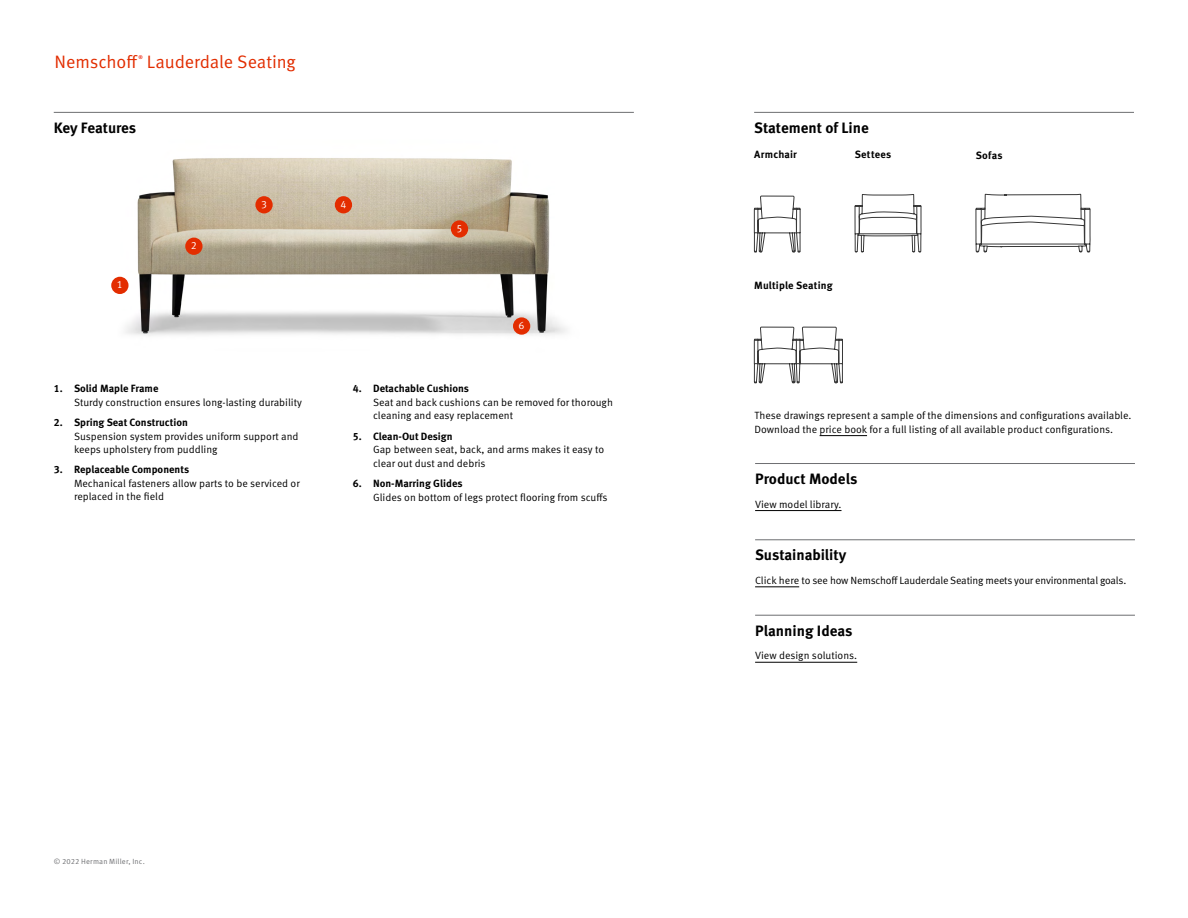
<style>
.page{position:relative;width:1188px;height:918px;background:#fff}
.page>*{position:absolute;margin:0;border:0;box-sizing:border-box;transform-origin:0 0}
.t1{font:18px "Meta OT Norm";letter-spacing:-.01em;color:#e22d00}
.t2{font:700 15px "Meta OT";color:#000}
.t3{font:10.5px/13.5px "Meta OT Norm";color:#000}
.t4{font:700 10.5px "Meta OT";color:#000}
.t5{font:10.5px "Meta OT Norm";letter-spacing:-.02em;color:#000}
.t6{font:700 10.5px "Meta OT";letter-spacing:.025em;color:#000}
.t7{font:10.5px "Meta OT Norm";color:#fff}
.t8{font:7.5px "Meta OT Norm";letter-spacing:.02em;color:#6d6e71}
.t9{font:700 5.25px "Meta OT";color:#ee3824}
</style>
<div class="page">
<img style="left:93px;top:111px;width:501px;height:225px">
<hr style="left:754px;top:112px;width:380px;height:1px;background:#6d6e71">
<hr style="left:54px;top:112px;width:580px;height:1px;background:#6d6e71">
<div style="left:111px;top:277px;width:18px;height:17px;background:#e32d00;border-radius:50%"></div>
<div style="left:185px;top:238px;width:18px;height:17px;background:#e32d00;border-radius:50%"></div>
<div style="left:255px;top:196px;width:18px;height:17px;background:#e32d00;border-radius:50%"></div>
<div style="left:335px;top:196px;width:17px;height:17px;background:#e32d00;border-radius:50%"></div>
<div style="left:451px;top:220px;width:17px;height:18px;background:#e32d00;border-radius:50%"></div>
<div style="left:513px;top:317px;width:17px;height:18px;background:#e32d00;border-radius:50%"></div>
<hr style="left:820px;top:435px;width:47px;height:1px;background:#000">
<hr style="left:755px;top:540px;width:380px;height:1px;background:#6d6e71">
<hr style="left:755px;top:615px;width:380px;height:1px;background:#6d6e71">
<hr style="left:755px;top:587px;width:44px;height:1px;background:#000">
<hr style="left:755px;top:662px;width:102px;height:1px;background:#000">
<hr style="left:755px;top:463px;width:380px;height:1px;background:#6d6e71">
<hr style="left:755px;top:510px;width:87px;height:1px;background:#000">
<svg style="left:754px;top:195px;width:47px;height:57px"></svg>
<svg style="left:855px;top:194px;width:66px;height:59px"></svg>
<svg style="left:976px;top:194px;width:114px;height:59px"></svg>
<svg style="left:754px;top:327px;width:89px;height:56px"></svg>
<h1 class="t1" style="left:55px;top:50px;width:85px">Nemschoff</h1>
<p class="t9" style="left:138px;top:53px;width:6px">®</p>
<h1 class="t1" style="left:147px;top:50px;width:150px">Lauderdale Seating</h1>
<h2 class="t2" style="left:54px;top:118px;width:84px">Key Features</h2>
<h2 class="t2" style="left:754px;top:118px;width:116px">Statement of Line</h2>
<p class="t4" style="left:754px;top:148px;width:44px">Armchair</p>
<p class="t6" style="left:855px;top:148px;width:38px">Settees</p>
<p class="t4" style="left:976px;top:148px;width:29px">Sofas</p>
<p class="t7" style="left:117px;top:278px;width:7px">1</p>
<p class="t7" style="left:191px;top:239px;width:7px">2</p>
<p class="t7" style="left:261px;top:198px;width:7px">3</p>
<p class="t7" style="left:340px;top:198px;width:7px">4</p>
<p class="t7" style="left:457px;top:222px;width:7px">5</p>
<p class="t7" style="left:519px;top:319px;width:7px">6</p>
<p class="t4" style="left:54px;top:382px;width:106px">1. Solid Maple Frame</p>
<p class="t3" style="left:74px;top:396px;width:229px">Sturdy construction ensures long-lasting durability</p>
<p class="t4" style="left:54px;top:416px;width:136px">2. Spring Seat Construction</p>
<p class="t3" style="left:74px;top:429px;width:226px">Suspension system provides uniform support and keeps upholstery from puddling</p>
<p class="t4" style="left:54px;top:463px;width:137px">3. Replaceable Components</p>
<p class="t3" style="left:74px;top:477px;width:227px">Mechanical fasteners allow parts to be serviced or replaced in the field</p>
<p class="t4" style="left:353px;top:382px;width:118px">4. Detachable Cushions</p>
<p class="t3" style="left:373px;top:396px;width:241px">Seat and back cushions can be removed for thorough cleaning and easy replacement</p>
<p class="t4" style="left:353px;top:429px;width:101px">5. Clean-Out Design</p>
<p class="t3" style="left:373px;top:443px;width:233px">Gap between seat, back, and arms makes it easy to clear out dust and debris</p>
<p class="t4" style="left:353px;top:477px;width:111px">6. Non-Marring Glides</p>
<p class="t3" style="left:373px;top:490px;width:236px">Glides on bottom of legs protect flooring from scuffs</p>
<p class="t8" style="left:54px;top:857px;width:93px">© 2022 Herman Miller, Inc.</p>
<p class="t4" style="left:754px;top:279px;width:80px">Multiple Seating</p>
<p class="t3" style="left:755px;top:409px;width:378px">These drawings represent a sample of the dimensions and configurations available.<br>Download the price book for a full listing of all available product configurations.</p>
<h2 class="t2" style="left:755px;top:469px;width:104px">Product Models</h2>
<p class="t3" style="left:755px;top:497px;width:88px">View model library.</p>
<h2 class="t2" style="left:755px;top:546px;width:93px">Sustainability</h2>
<p class="t5" style="left:755px;top:574px;width:373px">Click here to see how Nemschoff Lauderdale Seating meets your environmental goals.</p>
<h2 class="t2" style="left:755px;top:621px;width:99px">Planning Ideas</h2>
<p class="t3" style="left:755px;top:649px;width:104px">View design solutions.</p>
</div>
